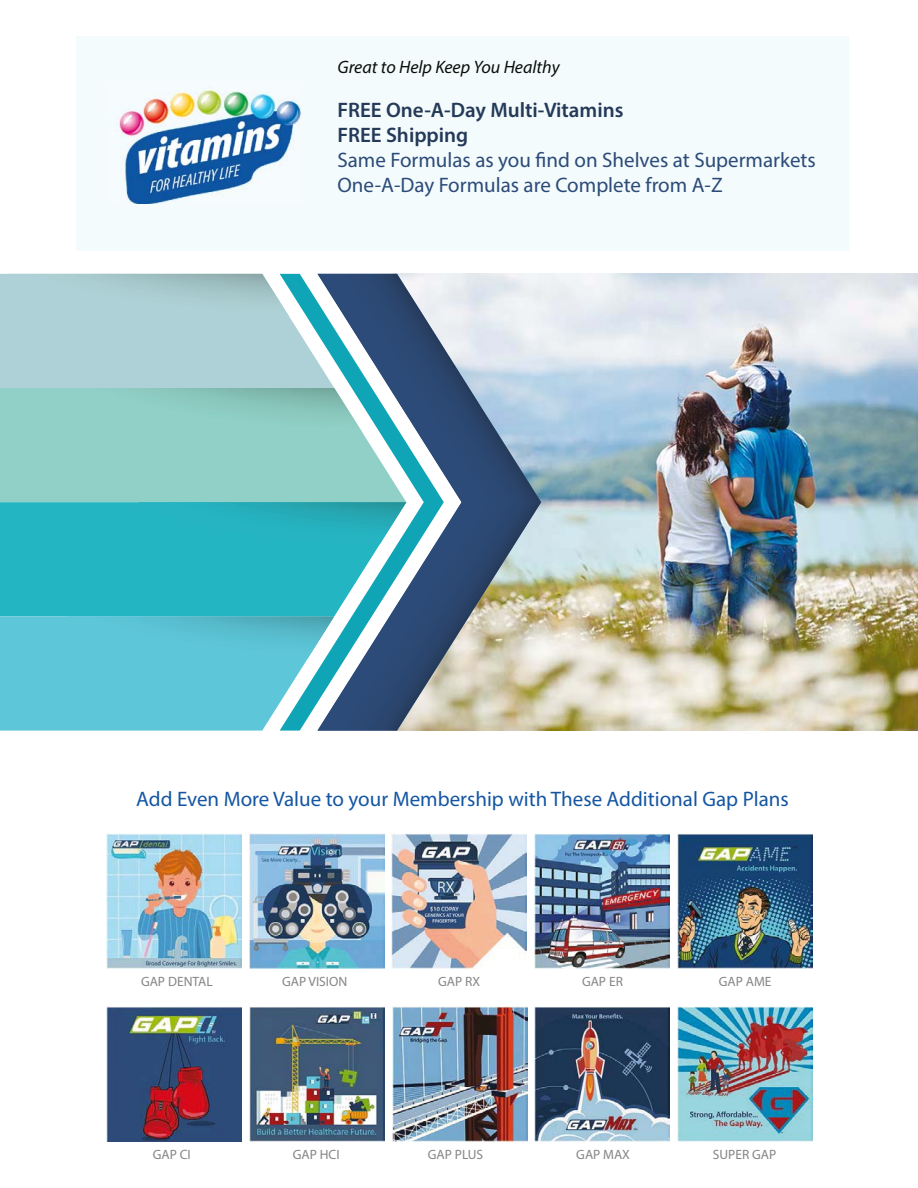
<style>
.page{position:relative;width:918px;height:1188px;background:#fff}
.page>*{position:absolute;margin:0;border:0;box-sizing:border-box;transform-origin:0 0}
.t1{font:21px/25.2px "Myriad Pro";color:#2c4b78}
.t2{font:21px "Myriad Pro";color:#1456a3}
.t3{font:600 21px/25.2px "Myriad Pro";color:#243a58}
.t4{font:italic 18px "Myriad Pro";color:#090f0a}
.t5{font:13.5px "Myriad Pro";color:#878584}
</style>
<div class="page">
<div style="left:76px;top:36px;width:773px;height:214px;background:#f4fbfc"></div>
<img style="left:541px;top:274px;width:377px;height:457px">
<div style="left:0;top:274px;width:310px;height:114px;background:#aed1d7"></div>
<div style="left:0;top:388px;width:310px;height:114px;background:#91d0c6"></div>
<div style="left:0;top:502px;width:310px;height:114px;background:#24b5c3"></div>
<svg style="left:0;top:616px;width:310px;height:115px"></svg>
<img style="left:66px;top:616px;width:244px;height:42px">
<img style="left:308px;top:622px;width:2px;height:36px">
<img style="left:138px;top:502px;width:172px;height:42px">
<img style="left:66px;top:388px;width:244px;height:45px">
<img style="left:7px;top:274px;width:282px;height:43px">
<img style="left:310px;top:290px;width:7px;height:424px">
<img style="left:317px;top:274px;width:224px;height:457px">
<img style="left:119px;top:89px;width:182px;height:115px">
<img style="left:677px;top:833px;width:135px;height:135px">
<img style="left:106px;top:1006px;width:136px;height:135px">
<img style="left:249px;top:833px;width:135px;height:135px">
<img style="left:392px;top:833px;width:135px;height:135px">
<img style="left:106px;top:833px;width:136px;height:135px">
<img style="left:249px;top:1006px;width:135px;height:135px">
<img style="left:392px;top:1006px;width:135px;height:135px">
<img style="left:535px;top:1006px;width:135px;height:135px">
<img style="left:677px;top:1006px;width:135px;height:135px">
<img style="left:535px;top:833px;width:135px;height:135px">
<p class="t4" style="left:338px;top:60px;width:224px">Great to Help Keep You Healthy</p>
<p class="t3" style="left:338px;top:98px;width:288px">FREE One-A-Day Multi-Vitamins<br>FREE Shipping</p>
<p class="t1" style="left:338px;top:149px;width:480px">Same Formulas as you find on Shelves at Supermarkets<br>One-A-Day Formulas are Complete from A-Z</p>
<p class="t2" style="left:136px;top:791px;width:654px">Add Even More Value to your Membership with These Additional Gap Plans</p>
<p class="t5" style="left:141px;top:976px;width:73px">GAP DENTAL</p>
<p class="t5" style="left:282px;top:976px;width:67px">GAP VISION</p>
<p class="t5" style="left:438px;top:976px;width:44px">GAP RX</p>
<p class="t5" style="left:719px;top:976px;width:54px">GAP AME</p>
<p class="t5" style="left:582px;top:976px;width:42px">GAP ER</p>
<p class="t5" style="left:153px;top:1149px;width:40px">GAP CI</p>
<p class="t5" style="left:293px;top:1149px;width:48px">GAP HCI</p>
<p class="t5" style="left:428px;top:1149px;width:57px">GAP PLUS</p>
<p class="t5" style="left:576px;top:1149px;width:55px">GAP MAX</p>
<p class="t5" style="left:713px;top:1149px;width:65px">SUPER GAP</p>
</div>
